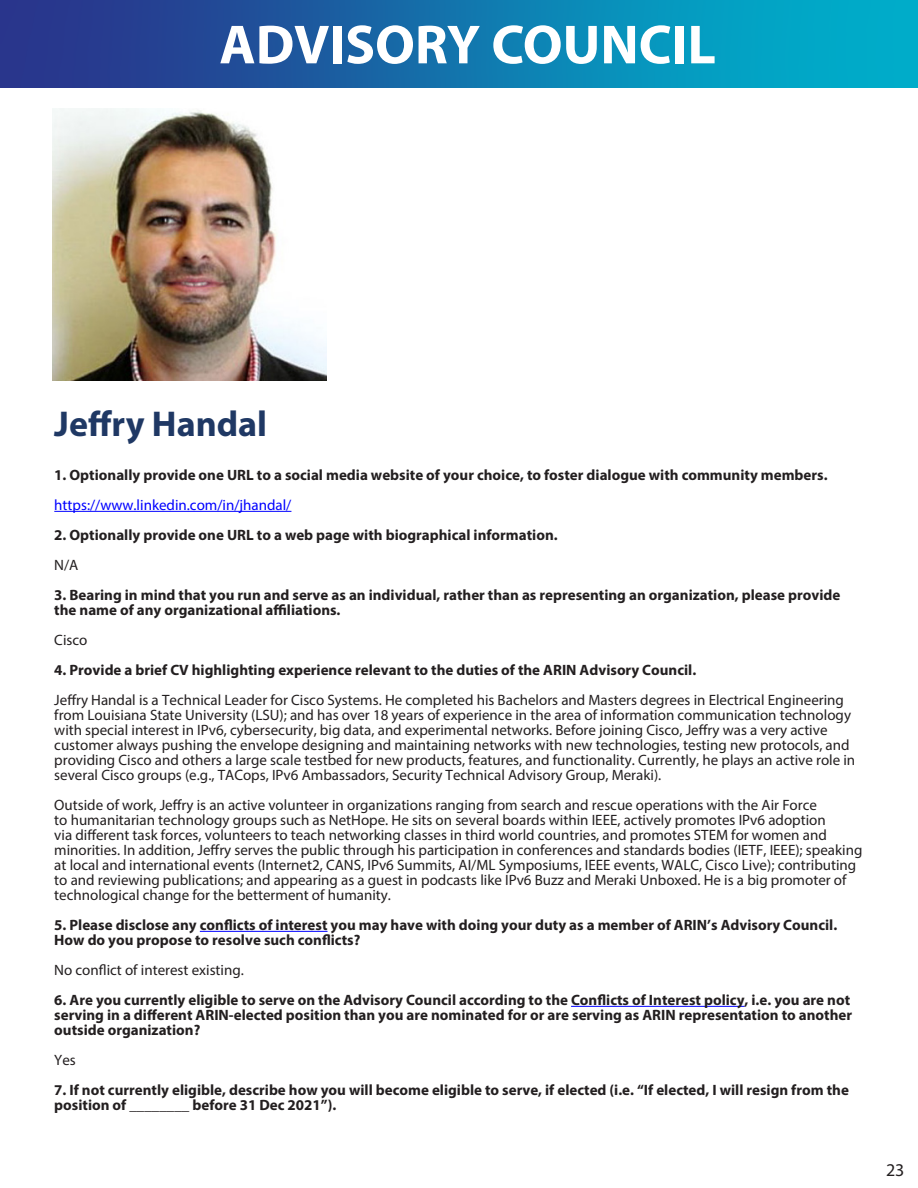
<style>
.page{position:relative;width:918px;height:1188px;background:#fff}
.page>*{position:absolute;margin:0;border:0;box-sizing:border-box;transform-origin:0 0}
.t1{font:700 55.5px "Myriad Pro";color:#fff}
.Heading_2{font:700 36px "Myriad Pro";color:#1f3864}
.t2{font:18px "Myriad Pro";color:#231f20}
.Answer{font:15px/15px "Myriad Pro";color:#231f20}
.Question{font:700 15px/15px "Myriad Pro";color:#231f20}
.Answer-2{font:15px "Myriad Pro";color:#00f}
.Question-2{font:15px "Myriad Pro";color:#231f20}
</style>
<div class="page">
<img style="left:0;top:0;width:918px;height:87px">
<img style="left:52px;top:108px;width:274px;height:272px">
<hr style="left:54px;top:511px;width:237px;height:1px;background:#00f">
<hr style="left:200px;top:931px;width:128px;height:1px;background:#00f">
<hr style="left:571px;top:1006px;width:174px;height:1px;background:#00f">
<p class="t1" style="left:219px;top:8px;width:498px">ADVISORY COUNCIL</p>
<p class="Heading_2" style="left:54px;top:400px;width:214px">Jeffry Handal</p>
<p class="Question" style="left:54px;top:467px;width:775px">1. Optionally provide one URL to a social media website of your choice, to foster dialogue with community members.</p>
<p class="Answer-2" style="left:54px;top:496px;width:239px">https://www.linkedin.com/in/jhandal/</p>
<p class="Question" style="left:54px;top:527px;width:505px">2. Optionally provide one URL to a web page with biographical information.</p>
<p class="Question-2" style="left:54px;top:556px;width:26px">N/A</p>
<p class="Question" style="left:54px;top:587px;width:788px">3. Bearing in mind that you run and serve as an individual, rather than as representing an organization, please provide the name of any organizational affiliations.</p>
<p class="Answer" style="left:54px;top:632px;width:35px">Cisco</p>
<p class="Question" style="left:54px;top:662px;width:643px">4. Provide a brief CV highlighting experience relevant to the duties of the ARIN Advisory Council.</p>
<p class="Answer" style="left:54px;top:692px;width:803px">Jeffry Handal is a Technical Leader for Cisco Systems. He completed his Bachelors and Masters degrees in Electrical Engineering from Louisiana State University (LSU); and has over 18 years of experience in the area of information communication technology with special interest in IPv6, cybersecurity, big data, and experimental networks. Before joining Cisco, Jeffry was a very active customer always pushing the envelope designing and maintaining networks with new technologies, testing new protocols, and providing Cisco and others a large scale testbed for new products, features, and functionality. Currently, he plays an active role in several Cisco groups (e.g., TACops, IPv6 Ambassadors, Security Technical Advisory Group, Meraki).</p>
<p class="Answer" style="left:54px;top:797px;width:810px">Outside of work, Jeffry is an active volunteer in organizations ranging from search and rescue operations with the Air Force<br>to humanitarian technology groups such as NetHope. He sits on several boards within IEEE, actively promotes IPv6 adoption<br>via different task forces, volunteers to teach networking classes in third world countries, and promotes STEM for women and minorities. In addition, Jeffry serves the public through his participation in conferences and standards bodies (IETF, IEEE); speaking at local and international events (Internet2, CANS, IPv6 Summits, AI/ML Symposiums, IEEE events, WALC, Cisco Live); contributing to and reviewing publications; and appearing as a guest in podcasts like IPv6 Buzz and Meraki Unboxed. He is a big promoter of technological change for the betterment of humanity.</p>
<p class="Question" style="left:54px;top:917px;width:784px">5. Please disclose any conflicts of interest you may have with doing your duty as a member of ARIN’s Advisory Council.<br>How do you propose to resolve such conflicts?</p>
<p class="Answer" style="left:54px;top:962px;width:191px">No conflict of interest existing.</p>
<p class="Question" style="left:54px;top:992px;width:799px">6. Are you currently eligible to serve on the Advisory Council according to the Conflicts of Interest policy, i.e. you are not serving in a different ARIN-elected position than you are nominated for or are serving as ARIN representation to another outside organization?</p>
<p class="Answer" style="left:54px;top:1052px;width:23px">Yes</p>
<p class="Question" style="left:54px;top:1082px;width:796px">7. If not currently eligible, describe how you will become eligible to serve, if elected (i.e. “If elected, I will resign from the position of ________ before 31 Dec 2021”).</p>
<p class="t2" style="left:886px;top:1158px;width:20px">23</p>
</div>
